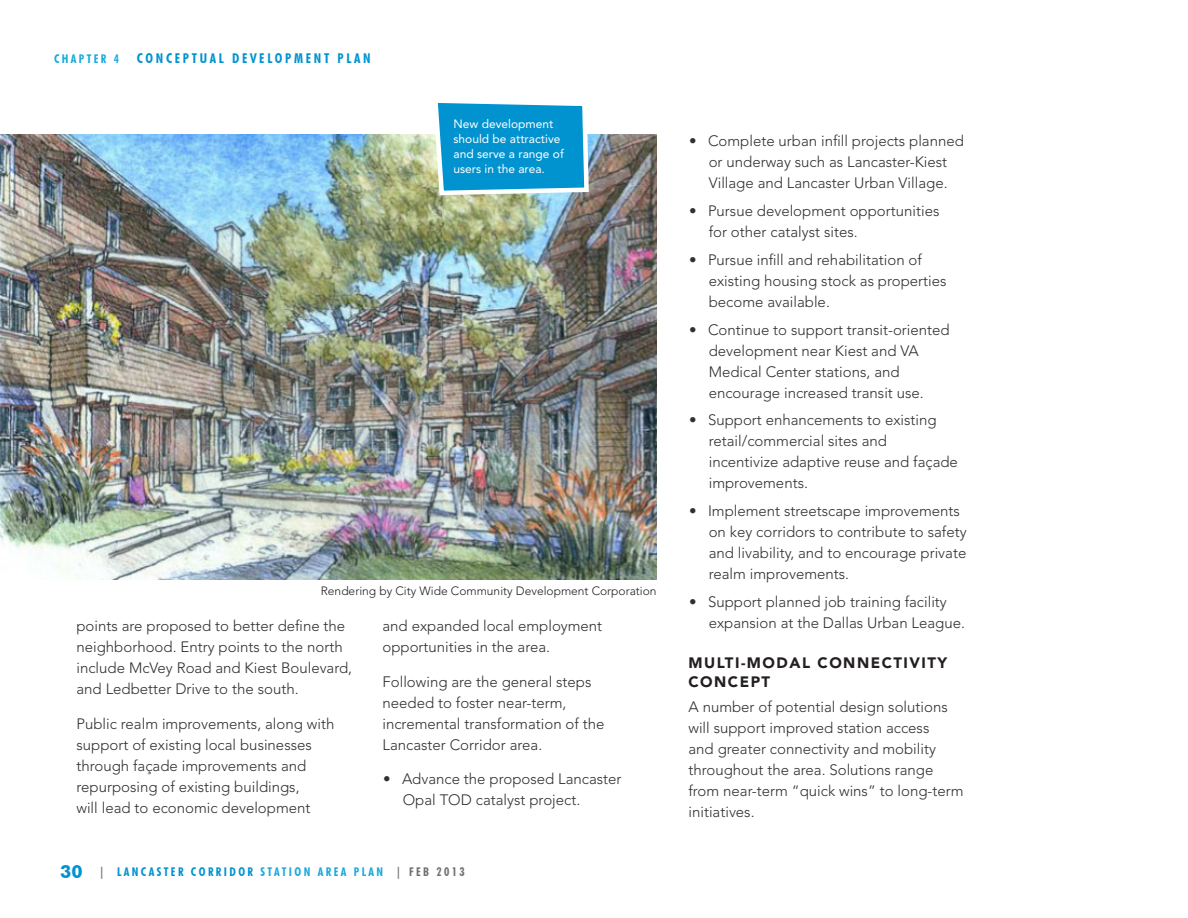
<style>
.page{position:relative;width:1188px;height:918px;background:#fff}
.page>*{position:absolute;margin:0;border:0;box-sizing:border-box;transform-origin:0 0}
.Sans_Serif_body_bull{font:300 15px/21px "Avenir LT Std";color:#312f30}
.Sans_Serif_body_text{font:300 15px/21px "Avenir LT Std";color:#312f30}
.subhead1{font:900 15px/19.5px "Avenir LT Std";letter-spacing:.1em;color:#231f20}
.t1{font:700 condensed 13.5px "Futura BT";letter-spacing:.2em;color:#0093d0}
.t2{font:12px/15px "Avenir LT Std";color:#fff}
.Table_Acronym_Key{font:300 12px "Avenir LT Std";color:#231f20}
.t3{font:700 condensed 12px "Futura BT";letter-spacing:.2em;color:#0093d0}
.t4{font:700 condensed 12px "Futura BT";letter-spacing:.2em;color:#1baadc}
.s1{font-stretch:normal;font-size:18px}
.s2{color:#717074}
.s3{color:#1baadc}
</style>
<div class="page">
<img style="left:0;top:134px;width:657px;height:445px">
<svg style="left:431px;top:103px;width:160px;height:95px;background:#2da4d2"></svg>
<p class="t4" style="left:54px;top:51px;width:67px">CHAPTER 4</p>
<p class="t1" style="left:137px;top:50px;width:235px">CONCEPTUAL DEVELOPMENT PLAN</p>
<p class="t2" style="left:454px;top:117px;width:112px">New development should be attractive and serve a range of users in the area.</p>
<p class="Table_Acronym_Key" style="left:321px;top:583px;width:337px">Rendering by City Wide Community Development Corporation</p>
<p class="Sans_Serif_body_text" style="left:76px;top:616px;width:277px">points are proposed to better define the neighborhood. Entry points to the north include McVey Road and Kiest Boulevard, and Ledbetter Drive to the south.</p>
<p class="Sans_Serif_body_text" style="left:76px;top:713px;width:259px">Public realm improvements, along with support of existing local businesses through façade improvements and repurposing of existing buildings,<br>will lead to economic development</p>
<p class="Sans_Serif_body_text" style="left:382px;top:616px;width:221px">and expanded local employment opportunities in the area.</p>
<p class="Sans_Serif_body_text" style="left:382px;top:671px;width:224px">Following are the general steps needed to foster near-term, incremental transformation of the<br>Lancaster Corridor area.</p>
<p class="Sans_Serif_body_bull" style="left:403px;top:769px;width:220px;text-indent:-20px">• Advance the proposed Lancaster<br>Opal TOD catalyst project.</p>
<p class="t3" style="left:60px;top:865px;width:406px"><span class="s1">30</span> <span class="s2">|</span> LANCASTER CORRIDOR <span class="s3">STATION AREA PLAN</span> <span class="s2">| FEB 2013</span></p>
<p class="Sans_Serif_body_bull" style="left:689px;top:131px;width:276px;text-align:center">• Complete urban infill projects planned or underway such as Lancaster-Kiest<br>Village and Lancaster Urban Village.</p>
<p class="Sans_Serif_body_bull" style="left:709px;top:200px;width:232px;text-indent:-20px">• Pursue development opportunities for other catalyst sites.</p>
<p class="Sans_Serif_body_bull" style="left:709px;top:249px;width:239px;text-indent:-20px">• Pursue infill and rehabilitation of existing housing stock as properties become available.</p>
<p class="Sans_Serif_body_bull" style="left:709px;top:319px;width:243px;text-indent:-20px">• Continue to support transit-oriented development near Kiest and VA Medical Center stations, and encourage increased transit use.</p>
<p class="Sans_Serif_body_bull" style="left:709px;top:410px;width:251px;text-indent:-20px">• Support enhancements to existing retail/commercial sites and incentivize adaptive reuse and façade improvements.</p>
<p class="Sans_Serif_body_bull" style="left:709px;top:500px;width:259px;text-indent:-20px">• Implement streetscape improvements on key corridors to contribute to safety and livability, and to encourage private realm improvements.</p>
<p class="Sans_Serif_body_bull" style="left:709px;top:591px;width:258px;text-indent:-20px">• Support planned job training facility expansion at the Dallas Urban League.</p>
<p class="subhead1" style="left:688px;top:653px;width:260px">MULTI-MODAL CONNECTIVITY<br>CONCEPT</p>
<p class="Sans_Serif_body_text" style="left:688px;top:696px;width:277px">A number of potential design solutions will support improved station access<br>and greater connectivity and mobility throughout the area. Solutions range from near-term “quick wins” to long-term initiatives.</p>
</div>
